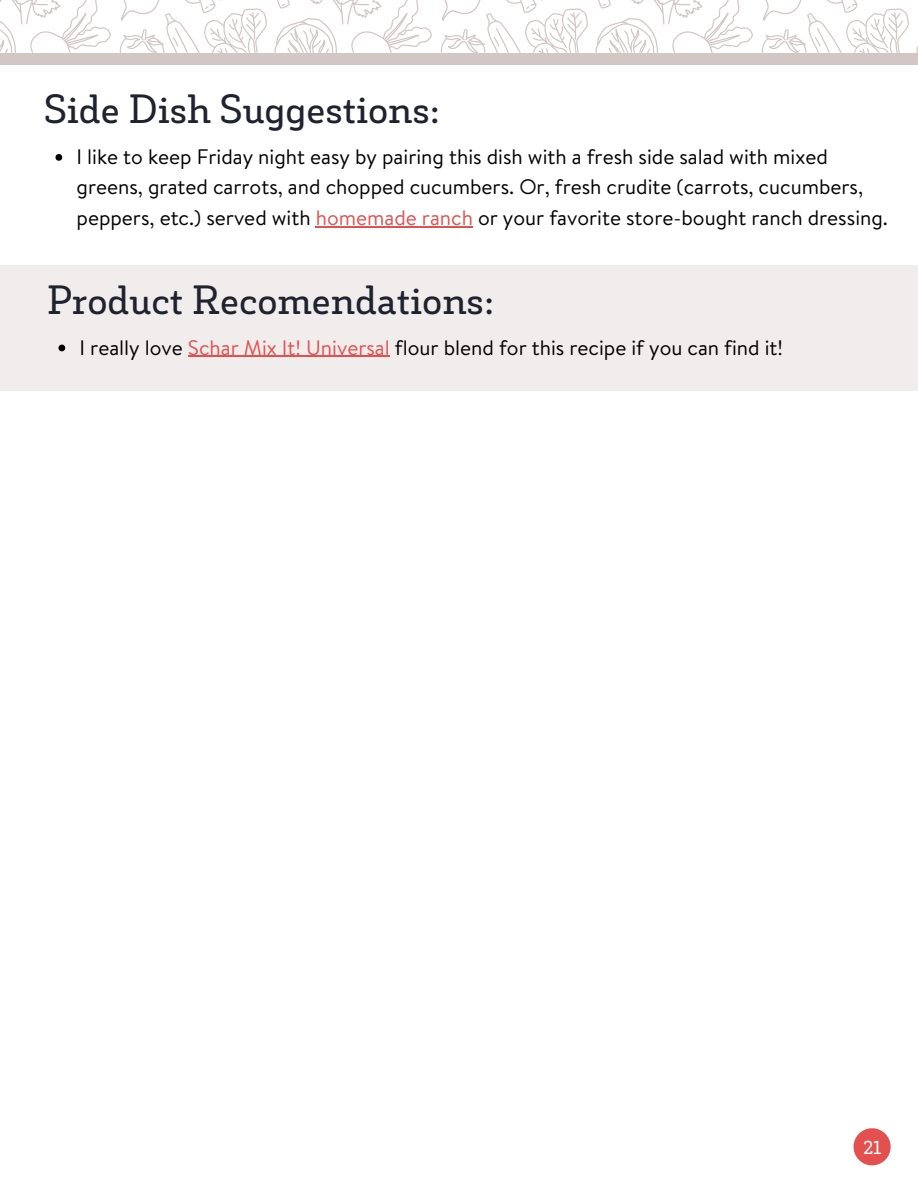
<style>
.page{position:relative;width:918px;height:1188px;background:#fff}
.page>*{position:absolute;margin:0;border:0;box-sizing:border-box;transform-origin:0 0}
.t1{font:600 39.15px "Decour Soft W00";color:#1f232f}
.t2{font:21px/30.3px "Brandon Text";color:#000}
.t3{font:600 18px "Decour Soft W00";color:#fff}
.s1{color:#e45050}
</style>
<div class="page">
<div style="left:0;top:53px;width:918px;height:12px;background:#d2c7c4"></div>
<svg style="left:0;top:0;width:111px;height:53px"></svg>
<svg style="left:119px;top:0;width:313px;height:53px"></svg>
<svg style="left:440px;top:0;width:313px;height:53px"></svg>
<svg style="left:761px;top:0;width:157px;height:53px"></svg>
<div style="left:0;top:265px;width:918px;height:126px;background:#f1edec"></div>
<svg style="left:55px;top:154px;width:7px;height:7px"></svg>
<hr style="left:316px;top:226px;width:157px;height:1px;background:#e45050">
<svg style="left:58px;top:345px;width:7px;height:6px"></svg>
<hr style="left:188px;top:356px;width:113px;height:1px;background:#e45050">
<hr style="left:306px;top:356px;width:84px;height:1px;background:#e45050">
<svg style="left:854px;top:1128px;width:37px;height:37px"></svg>
<p class="t1" style="left:44px;top:85px;width:398px">Side Dish Suggestions:</p>
<p class="t2" style="left:77px;top:141px;width:813px">I like to keep Friday night easy by pairing this dish with a fresh side salad with mixed greens, grated carrots, and chopped cucumbers. Or, fresh crudite (carrots, cucumbers, peppers, etc.) served with <span class="s1">homemade ranch</span> or your favorite store-bought ranch dressing.</p>
<p class="t1" style="left:47px;top:275px;width:449px">Product Recomendations:</p>
<p class="t2" style="left:80px;top:332px;width:705px">I really love <span class="s1">Schar Mix It! Universal</span> flour blend for this recipe if you can find it!</p>
<p class="t3" style="left:863px;top:1136px;width:20px">21</p>
</div>
